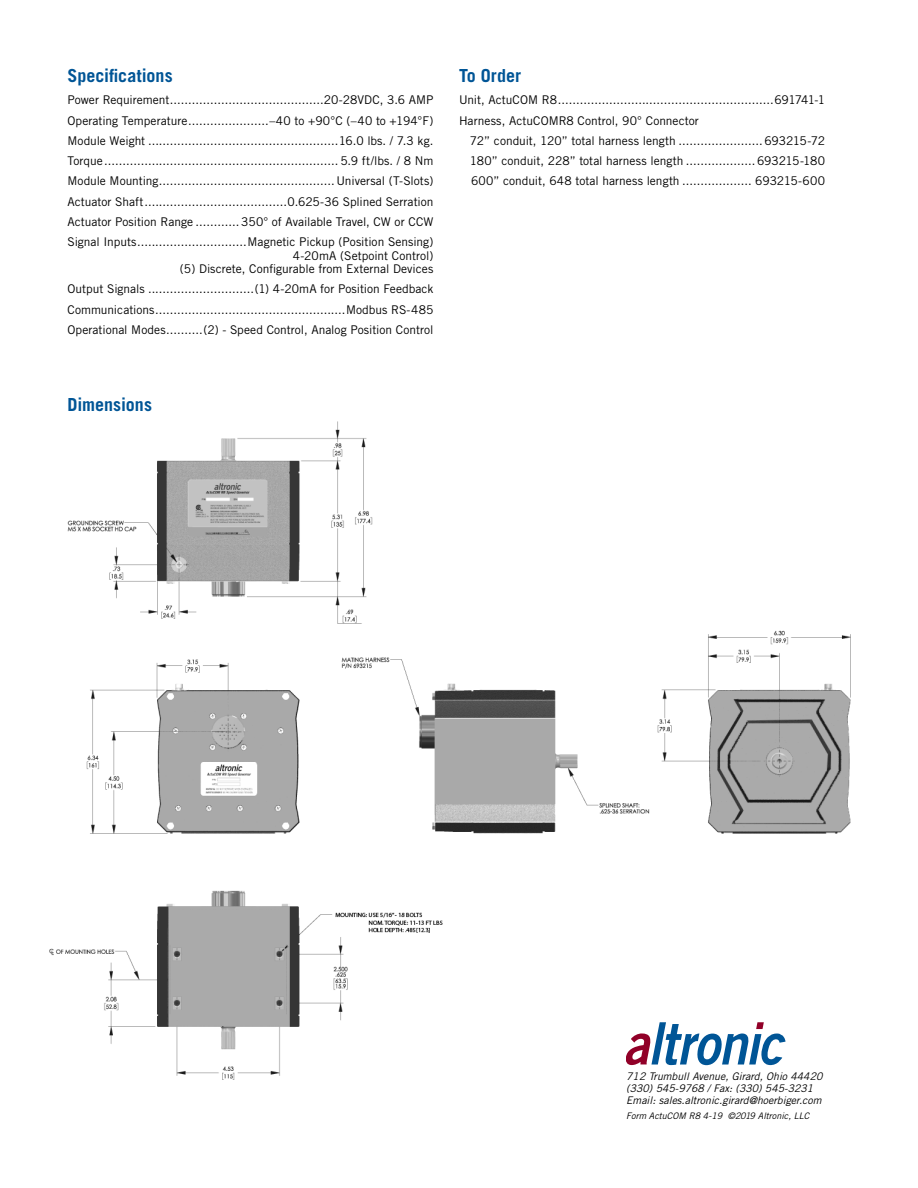
<style>
.page{position:relative;width:918px;height:1188px;background:#fff}
.page>*{position:absolute;margin:0;border:0;box-sizing:border-box;transform-origin:0 0}
.t1{font:700 18px "Trade Gothic";color:#005596}
.t2{font:12px/20.2px "Trade Gothic";color:#000;text-align:justify}
.t3{font:italic 10.5px/12px "Trade Gothic";color:#000}
.t4{font:italic 9px "Trade Gothic";color:#000}
</style>
<div class="page">
<img style="left:50px;top:422px;width:801px;height:658px">
<svg style="left:626px;top:1022px;width:159px;height:43px"></svg>
<h1 class="t1" style="left:68px;top:64px;width:107px">Specifications</h1>
<p class="t2" style="left:67px;top:90px;width:368px">Power Requirement..........................................20-28VDC, 3.6 AMP Operating Temperature......................–40 to +90°C (–40 to +194°F)<br>Module Weight ....................................................16.0 lbs. / 7.3 kg.<br>Torque................................................................ 5.9 ft/lbs. / 8 Nm Module Mounting................................................ Universal (T-Slots)<br>Actuator Shaft.......................................0.625-36 Splined Serration Actuator Position Range ............350° of Available Travel, CW or CCW Signal Inputs..............................Magnetic Pickup (Position Sensing)</p>
<p class="t2" style="left:180px;top:248px;width:255px;line-height:13.5px;text-align:right">4-20mA (Setpoint Control)<br>(5) Discrete, Configurable from External Devices</p>
<p class="t2" style="left:67px;top:279px;width:368px">Output Signals .............................(1) 4-20mA for Position Feedback Communications....................................................Modbus RS-485<br>Operational Modes..........(2) - Speed Control, Analog Position Control</p>
<h1 class="t1" style="left:68px;top:393px;width:86px">Dimensions</h1>
<h1 class="t1" style="left:459px;top:64px;width:64px">To Order</h1>
<p class="t2" style="left:459px;top:90px;width:368px">Unit, ActuCOM R8...........................................................691741-1<br>Harness, ActuCOMR8 Control, 90° Connector</p>
<p class="t2" style="left:470px;top:130px;width:357px">72” conduit, 120” total harness length .......................693215-72<br>180” conduit, 228” total harness length ...................693215-180<br>600” conduit, 648 total harness length ................... 693215-600</p>
<p class="t3" style="left:626px;top:1070px;width:198px">712 Trumbull Avenue, Girard, Ohio 44420 (330) 545-9768 / Fax: (330) 545-3231<br>Email: sales.altronic.girard@hoerbiger.com</p>
<p class="t4" style="left:626px;top:1110px;width:185px">Form ActuCOM R8 4-19 ©2019 Altronic, LLC</p>
</div>
